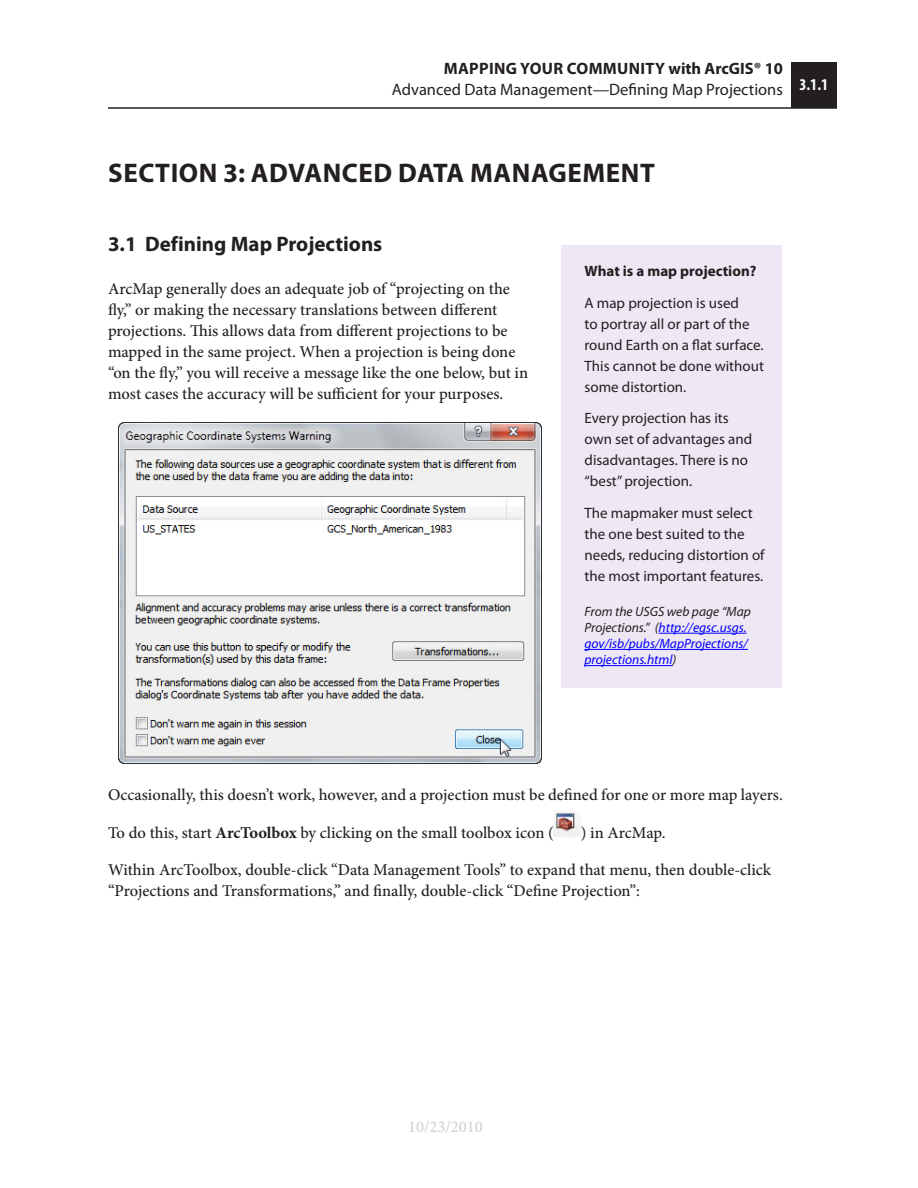
<style>
.page{position:relative;width:918px;height:1188px;background:#fff}
.page>*{position:absolute;margin:0;border:0;box-sizing:border-box;transform-origin:0 0}
.sectiontitle{font:700 27px "Myriad Pro";letter-spacing:.02em;color:#231f20}
.Lesson_title{font:700 21px "Myriad Pro";color:#231f20}
.t1{font:500 16.5px/21px "Minion Pro";color:#231f20}
.header-mte{font:16.5px "Myriad Pro";color:#231f20}
.header-mte-2{font:700 16.5px "Myriad Pro";letter-spacing:.02em;color:#231f20}
.datefooter{font:500 16.5px "Minion Pro";color:#d1d2d4}
.header-lesson_number{font:700 condensed 16.5px "Myriad Pro";color:#fff}
.sidebox_paragraph_bo{font:15px/21px "Myriad Pro";color:#231f20}
.sidebox_paragraph_bo-2{font:700 15px "Myriad Pro";color:#231f20}
.sidebox_paragraph_bo-3{font:italic 13.5px/16.2px "Myriad Pro";color:#00f}
.s1{color:#231f20}
.s2{font-weight:700}
</style>
<div class="page">
<hr style="left:108px;top:107px;width:729px;height:2px;background:#231f20">
<div style="left:791px;top:62px;width:46px;height:46px;background:#231f20"></div>
<img style="left:554px;top:813px;width:27px;height:24px">
<div style="left:562px;top:246px;width:220px;height:442px;background:#eee7f4"></div>
<hr style="left:659px;top:633px;width:88px;height:1px;background:#00f">
<hr style="left:585px;top:649px;width:163px;height:1px;background:#00f">
<hr style="left:585px;top:665px;width:88px;height:1px;background:#00f">
<img style="left:119px;top:423px;width:422px;height:340px">
<p class="header-mte-2" style="left:444px;top:58px;width:341px">MAPPING YOUR COMM UNITY WITH ARCGIS® 10</p>
<p class="header-mte" style="left:392px;top:80px;width:393px">Advanced Data Management—Defining Map Projections</p>
<p class="header-lesson_number" style="left:799px;top:74px;width:30px">3.1.1</p>
<p class="sectiontitle" style="left:108px;top:156px;width:548px">SECTION 3: ADVANCED DATA MANAGEMENT</p>
<p class="Lesson_title" style="left:108px;top:231px;width:276px">3.1 DEFINING MAP PROJECTIONS</p>
<p class="t1" style="left:108px;top:278px;width:422px">ArcMap generally does an adequate job of “projecting on the fly,” or making the necessary translations between different projections. This allows data from different projections to be mapped in the same project. When a projection is being done “on the fly,” you will receive a message like the one below, but in most cases the accuracy will be sufficient for your purposes.</p>
<p class="sidebox_paragraph_bo-2" style="left:585px;top:261px;width:173px">WHAT IS A MAP PROJECTION?</p>
<p class="sidebox_paragraph_bo" style="left:585px;top:292px;width:181px">A map projection is used<br>to portray all or part of the round Earth on a flat surface.<br>This cannot be done without some distortion.</p>
<p class="sidebox_paragraph_bo" style="left:585px;top:408px;width:169px">Every projection has its own set of advantages and disadvantages. There is no “best” projection.</p>
<p class="sidebox_paragraph_bo" style="left:585px;top:502px;width:182px">The mapmaker must select the one best suited to the needs, reducing distortion of the most important features.</p>
<p class="sidebox_paragraph_bo-3" style="left:585px;top:603px;width:168px"><span class="s1">From the USGS web page “Map<br>Projections.” (</span>http://egsc.usgs. gov/isb/pubs/MapProjections/ projections.html<span class="s1">)</span></p>
<p class="t1" style="left:108px;top:785px;width:676px">Occasionally, this doesn’t work, however, and a projection must be defined for one or more map layers.</p>
<p class="t1" style="left:108px;top:822px;width:447px">To do this, start <span class="s2">ArcToolbox</span> by clicking on the small toolbox icon (</p>
<p class="t1" style="left:581px;top:822px;width:86px">) in ArcMap.</p>
<p class="t1" style="left:108px;top:859px;width:665px">Within ArcToolbox, double-click “Data Management Tools” to expand that menu, then double-click “Projections and Transformations,” and finally, double-click “Define Projection”:</p>
<p class="datefooter" style="left:408px;top:1116px;width:76px">10/23/2010</p>
</div>
